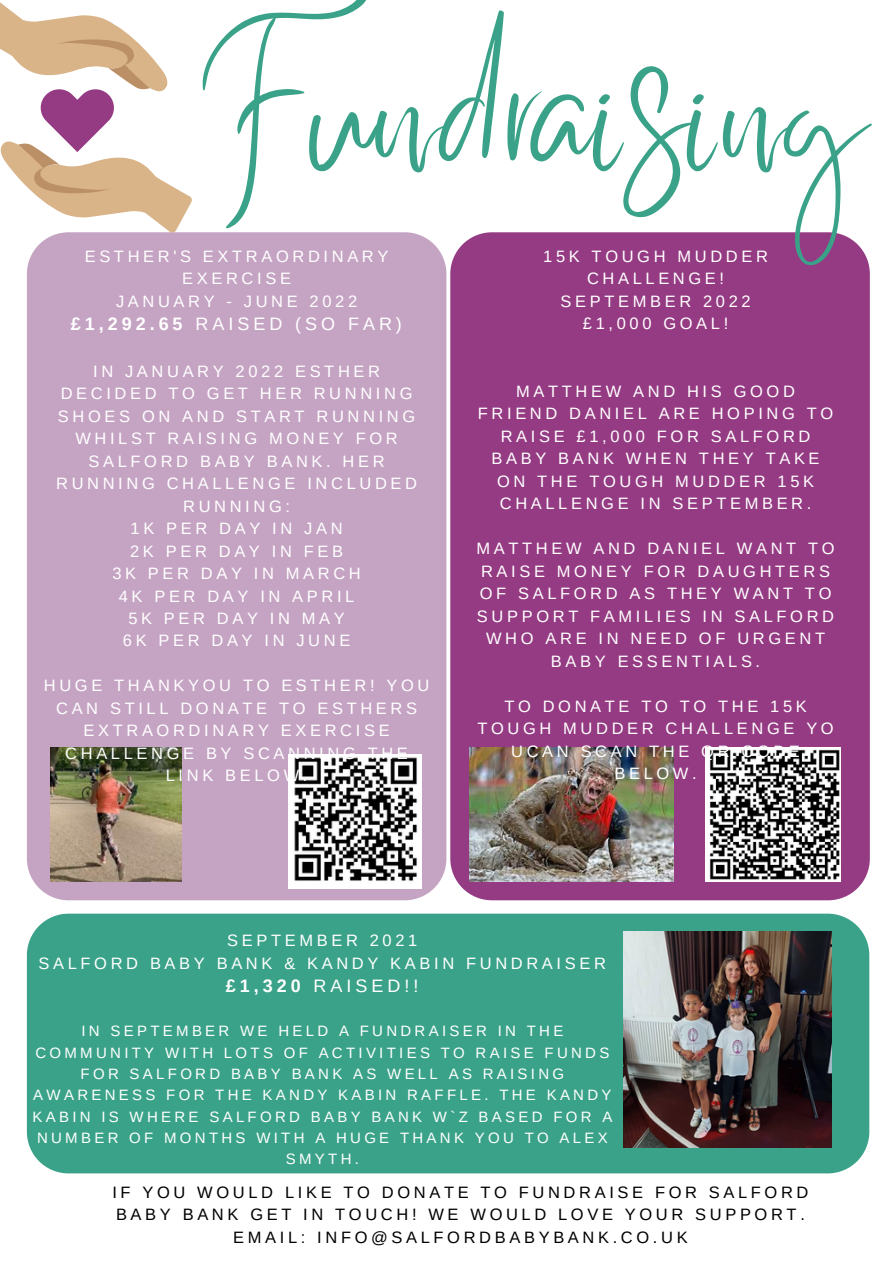
<style>
.page{position:relative;width:893px;height:1264px;background:#fff}
.page>*{position:absolute;margin:0;border:0;box-sizing:border-box;transform-origin:0 0}
.t1{font:141px "Better Saturday";color:#3aa288}
.t2{font:18px "Arimo";letter-spacing:.22em;color:#fff}
.t3{font:16.5px/22.5px "Arimo";letter-spacing:.22em;color:#fff;text-align:center}
.t4{font:16.5px/22.5px "Arimo";letter-spacing:.22em;color:#000;text-align:center}
.t5{font:15px/21.3px "Arimo";letter-spacing:.22em;color:#fff;text-align:center}
.s1{font-weight:700}
</style>
<div class="page">
<svg style="left:0;top:2px;width:192px;height:230px"></svg>
<div style="left:27px;top:913px;width:842px;height:260px;background:#3aa288"></div>
<div style="left:27px;top:232px;width:419px;height:668px;background:#c5a4c3"></div>
<img style="left:289px;top:754px;width:132px;height:134px">
<img style="left:50px;top:747px;width:132px;height:134px">
<div style="left:450px;top:232px;width:419px;height:668px;background:#953b83"></div>
<img style="left:705px;top:747px;width:135px;height:134px">
<img style="left:470px;top:747px;width:203px;height:134px">
<img style="left:623px;top:931px;width:208px;height:216px">
<h1 class="t1" style="left:193px;top:85px;width:677px">Fundraising</h1>
<p class="t3" style="left:85px;top:245px;width:305px">ESTHER'S EXTRAORDINARY<br>EXERCISE<br>JANUARY - JUNE 2022</p>
<p class="t2" style="left:71px;top:314px;width:332px"><span class="s1">£1,292.65</span> RAISED (SO FAR)</p>
<p class="t3" style="left:56px;top:359px;width:362px">IN JANUARY 2022 ESTHER<br>DECIDED TO GET HER RUNNING<br>SHOES ON AND START RUNNING<br>WHILST RAISING MONEY FOR<br>SALFORD BABY BANK. HER<br>RUNNING CHALLENGE INCLUDED<br>RUNNING:<br>1K PER DAY IN JAN<br>2K PER DAY IN FEB<br>3K PER DAY IN MARCH<br>4K PER DAY IN APRIL<br>5K PER DAY IN MAY<br>6K PER DAY IN JUNE</p>
<p class="t3" style="left:44px;top:674px;width:387px">HUGE THANKYOU TO ESTHER! YOU<br>CAN STILL DONATE TO ESTHERS<br>EXTRAORDINARY EXERCISE<br>CHALLENGE BY SCANNING THE<br>LINK BELOW.</p>
<p class="t3" style="left:543px;top:245px;width:226px">15K TOUGH MUDDER<br>CHALLENGE!<br>SEPTEMBER 2022 £1,000 GOAL!</p>
<p class="t3" style="left:478px;top:380px;width:357px">MATTHEW AND HIS GOOD<br>FRIEND DANIEL ARE HOPING TO<br>RAISE £1,000 FOR SALFORD<br>BABY BANK WHEN THEY TAKE<br>ON THE TOUGH MUDDER 15K<br>CHALLENGE IN SEPTEMBER.</p>
<p class="t3" style="left:476px;top:537px;width:359px">MATTHEW AND DANIEL WANT TO<br>RAISE MONEY FOR DAUGHTERS<br>OF SALFORD AS THEY WANT TO<br>SUPPORT FAMILIES IN SALFORD<br>WHO ARE IN NEED OF URGENT<br>BABY ESSENTIALS.</p>
<p class="t3" style="left:477px;top:694px;width:358px">TO DONATE TO TO THE 15K<br>TOUGH MUDDER CHALLENGE YO<br>UCAN SCAN THE QR CODE<br>BELOW.</p>
<p class="t3" style="left:39px;top:929px;width:569px">SEPTEMBER 2021<br>SALFORD BABY BANK &amp; KANDY KABIN FUNDRAISER</p>
<p class="t2" style="left:226px;top:976px;width:194px"><span class="s1">£1,320</span> RAISED!!</p>
<p class="t5" style="left:32px;top:1020px;width:581px">IN SEPTEMBER WE HELD A FUNDRAISER IN THE COMMUNITY WITH LOTS OF ACTIVITIES TO RAISE FUNDS FOR SALFORD BABY BANK AS WELL AS RAISING AWARENESS FOR THE KANDY KABIN RAFFLE. THE KANDY KABIN IS WHERE SALFORD BABY BANK W`Z BASED FOR A NUMBER OF MONTHS WITH A HUGE THANK YOU TO ALEX SMYTH.</p>
<p class="t4" style="left:112px;top:1180px;width:697px">IF YOU WOULD LIKE TO DONATE TO FUNDRAISE FOR SALFORD<br>BABY BANK GET IN TOUCH! WE WOULD LOVE YOUR SUPPORT.<br>EMAIL: INFO@SALFORDBABYBANK.CO.UK</p>
</div>
